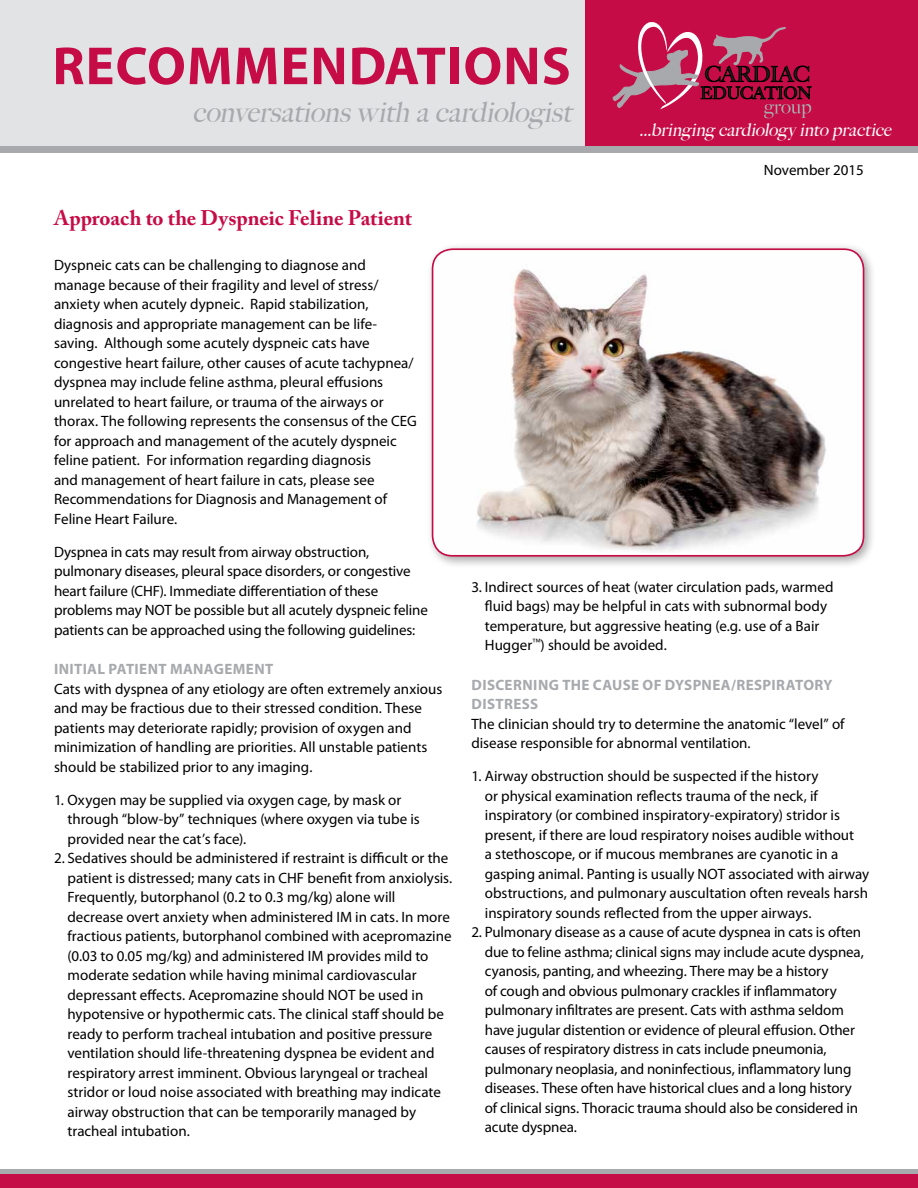
<style>
.page{position:relative;width:918px;height:1188px;background:#fff}
.page>*{position:absolute;margin:0;border:0;box-sizing:border-box;transform-origin:0 0}
.t1{font:700 54px "Myriad Pro";letter-spacing:.02em;color:#c60c46}
.t2{font:italic 500 28.5px "Big Caslon";color:#a7a9ac}
.t3{font:700 21px "Adobe Caslon Pro";color:#c60c46}
.t4{font:italic 500 17.85px "Big Caslon";color:#fff}
.t5{font:15px/19.5px "Myriad Pro";color:#000}
.t6{font:700 15px/19.5px "Myriad Pro";letter-spacing:.025em;color:#a7a9ac}
</style>
<div class="page">
<div style="left:0;top:0;width:587px;height:146px;background:#e2e3e4"></div>
<div style="left:0;top:1169px;width:918px;height:11px;background:#a7a9ac"></div>
<div style="left:0;top:1174px;width:918px;height:14px;background:#c60c46"></div>
<div style="left:586px;top:0;width:332px;height:146px;background:#c60c46"></div>
<svg style="left:613px;top:22px;width:199px;height:96px"></svg>
<div style="left:0;top:146px;width:918px;height:7px;background:#a7a9ac"></div>
<div style="left:426px;top:242px;width:451px;height:327px;background:#000;opacity:.35"></div>
<img style="left:433px;top:249px;width:431px;height:307px">
<div style="left:432px;top:248px;width:432px;height:309px;border:2px solid #c60c46;border-radius:20px"></div>
<h1 class="t1" style="left:53px;top:36px;width:520px">RECOMMENDATIONS</h1>
<h2 class="t2" style="left:193px;top:88px;width:388px">conversationswith acardiologist</h2>
<h3 class="t3" style="left:54px;top:205px;width:359px">Approach to the Dyspneic Feline Patient</h3>
<p class="t4" style="left:639px;top:115px;width:258px">...bringing cardiology into practice</p>
<p class="t5" style="left:764px;top:161px;width:102px">November 2015</p>
<p class="t5" style="left:54px;top:256px;width:364px">Dyspneic cats can be challenging to diagnose and manage because of their fragility and level of stress/ anxiety when acutely dypneic. Rapid stabilization, diagnosis and appropriate management can be life&shy;saving. Although some acutely dyspneic cats have congestive heart failure, other causes of acute tachypnea/ dyspnea may include feline asthma, pleural effusions unrelated to heart failure, or trauma of the airways or thorax. The following represents the consensus of the CEG for approach and management of the acutely dyspneic feline patient. For information regarding diagnosis<br>and management of heart failure in cats, please see Recommendations for Diagnosis and Management of Feline Heart Failure.</p>
<p class="t5" style="left:54px;top:542px;width:375px">Dyspnea in cats may result from airway obstruction, pulmonary diseases, pleural space disorders, or congestive heart failure (CHF). Immediate differentiation of these problems may NOT be possible but all acutely dyspneic feline patients can be approached using the following guidelines:</p>
<p class="t6" style="left:54px;top:660px;width:221px">INITIAL PATIENT MANAGEMENT</p>
<p class="t5" style="left:54px;top:679px;width:390px">Cats with dyspnea of any etiology are often extremely anxious and may be fractious due to their stressed condition. These patients may deteriorate rapidly; provision of oxygen and minimization of handling are priorities. All unstable patients should be stabilized prior to any imaging.</p>
<p class="t5" style="left:68px;top:790px;width:354px;text-indent:-14px">1. Oxygen may be supplied via oxygen cage, by mask or through “blow-by” techniques (where oxygen via tube is provided near the cat’s face).</p>
<p class="t5" style="left:68px;top:849px;width:386px;text-indent:-14px">2. Sedatives should be administered if restraint is difficult or the patient is distressed; many cats in CHF benefit from anxiolysis.<br>Frequently, butorphanol (0.2 to 0.3 mg/kg) alone will decrease overt anxiety when administered IM in cats. In more fractious patients, butorphanol combined with acepromazine (0.03 to 0.05 mg/kg) and administered IM provides mild to moderate sedation while having minimal cardiovascular depressant effects. Acepromazine should NOT be used in hypotensive or hypothermic cats. The clinical staff should be ready to perform tracheal intubation and positive pressure ventilation should life-threatening dyspnea be evident and respiratory arrest imminent. Obvious laryngeal or tracheal stridor or loud noise associated with breathing may indicate airway obstruction that can be temporarily managed by tracheal intubation.</p>
<p class="t5" style="left:485px;top:577px;width:350px;text-indent:-14px">3. Indirect sources of heat (water circulation pads, warmed fluid bags) may be helpful in cats with subnormal body temperature, but aggressive heating (e.g. use of a Bair Hugger<sup>™</sup>) should be avoided.</p>
<p class="t6" style="left:472px;top:675px;width:363px">DISCERNING THE CAUSE OF DYSPNEA/RESPIRATORY<br>DISTRESS</p>
<p class="t5" style="left:471px;top:714px;width:375px">The clinician should try to determine the anatomic “level” of disease responsible for abnormal ventilation.</p>
<p class="t5" style="left:485px;top:767px;width:386px;text-indent:-14px">1. Airway obstruction should be suspected if the history<br>or physical examination reflects trauma of the neck, if inspiratory (or combined inspiratory-expiratory) stridor is present, if there are loud respiratory noises audible without<br>a stethoscope, or if mucous membranes are cyanotic in a gasping animal. Panting is usually NOT associated with airway obstructions, and pulmonary auscultation often reveals harsh inspiratory sounds reflected from the upper airways.</p>
<p class="t5" style="left:485px;top:923px;width:380px;text-indent:-14px">2. Pulmonary disease as a cause of acute dyspnea in cats is often due to feline asthma; clinical signs may include acute dyspnea, cyanosis, panting, and wheezing. There may be a history<br>of cough and obvious pulmonary crackles if inflammatory pulmonary infiltrates are present. Cats with asthma seldom have jugular distention or evidence of pleural effusion. Other causes of respiratory distress in cats include pneumonia, pulmonary neoplasia, and noninfectious, inflammatory lung diseases. These often have historical clues and a long history of clinical signs. Thoracic trauma should also be considered in acute dyspnea.</p>
</div>
